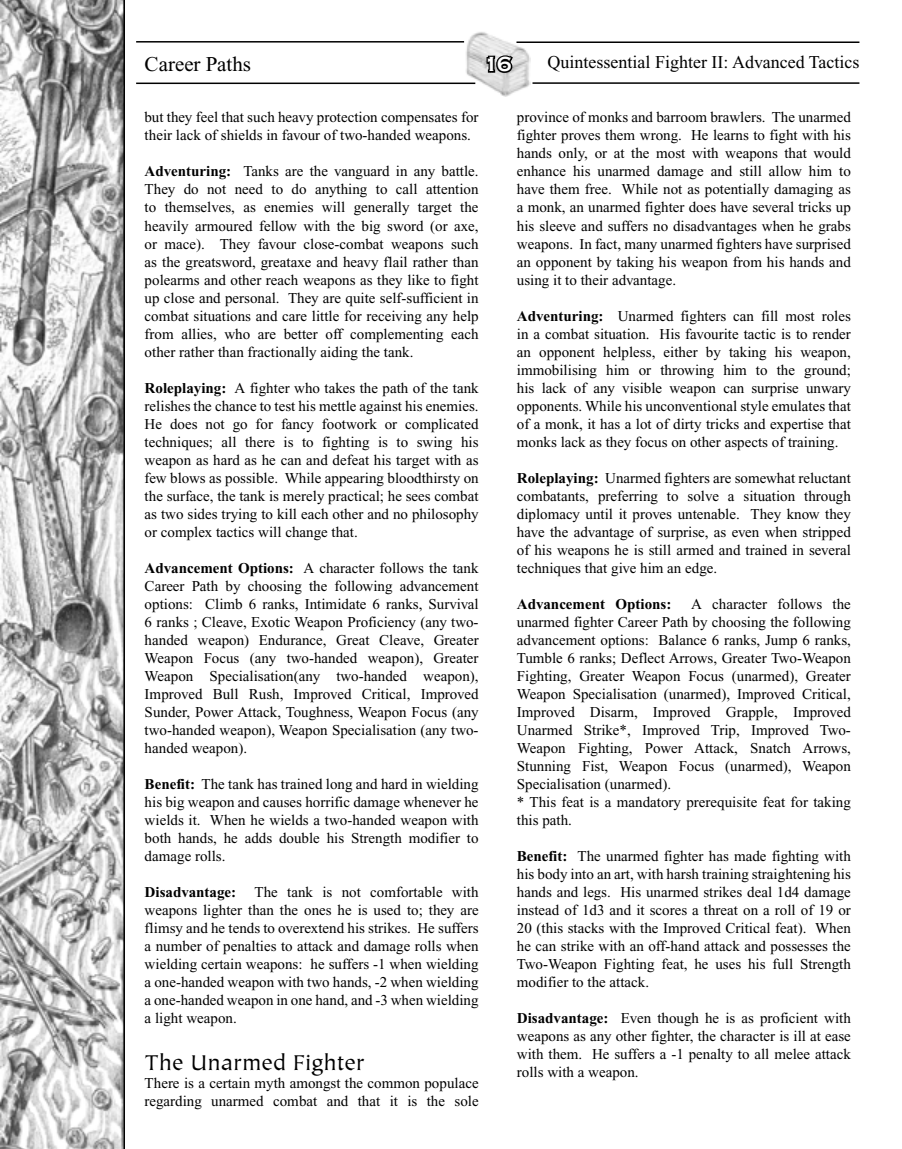
<style>
.page{position:relative;width:902px;height:1149px;background:#fff}
.page>*{position:absolute;margin:0;border:0;box-sizing:border-box;transform-origin:0 0}
.t1{font:24px "Tiepolo";color:#000}
.t2{font:21px "Times New Roman";color:#000}
.t3{font:700 21px "Copperplate Gothic";color:#fff}
.t4{font:18px "Times New Roman";color:#000}
.t5{font:15px/18px "Times New Roman";color:#000;text-align:justify}
.t6{font:700 15px "Times New Roman";color:#000}
.s1{font-weight:700}
</style>
<div class="page">
<img style="left:466px;top:32px;width:64px;height:65px">
<hr style="left:516px;top:41px;width:343px;height:2px;background:#000">
<hr style="left:532px;top:82px;width:327px;height:2px;background:#000">
<svg style="left:484px;top:53px;width:31px;height:22px"></svg>
<hr style="left:136px;top:82px;width:339px;height:2px;background:#000">
<hr style="left:136px;top:41px;width:328px;height:2px;background:#000">
<svg style="left:0;top:0;width:125px;height:1148px"></svg>
<h2 class="t2" style="left:145px;top:52px;width:108px">Career Paths</h2>
<h2 class="t3" style="left:483px;top:53px;width:30px">16</h2>
<p class="t4" style="left:547px;top:52px;width:313px">Quintessential Fighter II: Advanced Tactics</p>
<p class="t5" style="left:145px;top:108px;width:335px">but they feel that such heavy protection compensates for their lack of shields in favour of two-handed weapons.</p>
<p class="t5" style="left:145px;top:162px;width:335px"><span class="s1">Adventuring:</span> Tanks are the vanguard in any battle.<br>They do not need to do anything to call attention to themselves, as enemies will generally target the heavily armoured fellow with the big sword (or axe, or mace). They favour close-combat weapons such as the greatsword, greataxe and heavy flail rather than polearms and other reach weapons as they like to fight up close and personal. They are quite self-sufficient in combat situations and care little for receiving any help from allies, who are better off complementing each other rather than fractionally aiding the tank.</p>
<p class="t5" style="left:145px;top:378px;width:335px"><span class="s1">Roleplaying:</span> A fighter who takes the path of the tank relishes the chance to test his mettle against his enemies.<br>He does not go for fancy footwork or complicated techniques; all there is to fighting is to swing his weapon as hard as he can and defeat his target with as few blows as possible. While appearing bloodthirsty on the surface, the tank is merely practical; he sees combat as two sides trying to kill each other and no philosophy or complex tactics will change that.</p>
<p class="t5" style="left:145px;top:558px;width:335px"><span class="s1">Advancement Options:</span> A character follows the tank Career Path by choosing the following advancement options: Climb 6 ranks, Intimidate 6 ranks, Survival 6 ranks ; Cleave, Exotic Weapon Proficiency (any two&shy;handed weapon) Endurance, Great Cleave, Greater Weapon Focus (any two-handed weapon), Greater Weapon Specialisation(any two-handed weapon), Improved Bull Rush, Improved Critical, Improved Sunder, Power Attack, Toughness, Weapon Focus (any two-handed weapon), Weapon Specialisation (any two&shy;handed weapon).</p>
<p class="t5" style="left:145px;top:774px;width:335px"><span class="s1">Benefit:</span> The tank has trained long and hard in wielding his big weapon and causes horrific damage whenever he wields it. When he wields a two-handed weapon with both hands, he adds double his Strength modifier to damage rolls.</p>
<p class="t5" style="left:145px;top:882px;width:335px"><span class="s1">Disadvantage:</span> The tank is not comfortable with weapons lighter than the ones he is used to; they are flimsy and he tends to overextend his strikes. He suffers a number of penalties to attack and damage rolls when wielding certain weapons: he suffers -1 when wielding a one-handed weapon with two hands, -2 when wielding a one-handed weapon in one hand, and -3 when wielding a light weapon.</p>
<h1 class="t1" style="left:145px;top:1049px;width:222px">The Unarmed Fighter</h1>
<p class="t5" style="left:145px;top:1073px;width:335px">There is a certain myth amongst the common populace regarding unarmed combat and that it is the sole</p>
<p class="t5" style="left:517px;top:108px;width:335px">province of monks and barroom brawlers. The unarmed fighter proves them wrong. He learns to fight with his hands only, or at the most with weapons that would enhance his unarmed damage and still allow him to have them free. While not as potentially damaging as a monk, an unarmed fighter does have several tricks up his sleeve and suffers no disadvantages when he grabs weapons. In fact, many unarmed fighters have surprised an opponent by taking his weapon from his hands and using it to their advantage.</p>
<p class="t5" style="left:517px;top:306px;width:335px"><span class="s1">Adventuring:</span> Unarmed fighters can fill most roles in a combat situation. His favourite tactic is to render an opponent helpless, either by taking his weapon, immobilising him or throwing him to the ground; his lack of any visible weapon can surprise unwary opponents. While his unconventional style emulates that of a monk, it has a lot of dirty tricks and expertise that monks lack as they focus on other aspects of training.</p>
<p class="t5" style="left:517px;top:468px;width:335px"><span class="s1">Roleplaying:</span> Unarmed fighters are somewhat reluctant combatants, preferring to solve a situation through diplomacy until it proves untenable. They know they have the advantage of surprise, as even when stripped of his weapons he is still armed and trained in several techniques that give him an edge.</p>
<p class="t6" style="left:517px;top:595px;width:156px">Advancement Options:</p>
<p class="t5" style="left:517px;top:594px;width:335px;text-align:left;text-indent:174px">A character follows the unarmed fighter Career Path by choosing the following advancement options: Balance 6 ranks, Jump 6 ranks, Tumble 6 ranks; Deflect Arrows, Greater Two-Weapon Fighting, Greater Weapon Focus (unarmed), Greater Weapon Specialisation (unarmed), Improved Critical, Improved Disarm, Improved Grapple, Improved Unarmed Strike*, Improved Trip, Improved Two-Weapon Fighting, Power Attack, Snatch Arrows, Stunning Fist, Weapon Focus (unarmed), Weapon Specialisation (unarmed).<br>* This feat is a mandatory prerequisite feat for taking this path.</p>
<p class="t5" style="left:517px;top:846px;width:335px"><span class="s1">Benefit:</span> The unarmed fighter has made fighting with his body into an art, with harsh training straightening his hands and legs. His unarmed strikes deal 1d4 damage instead of 1d3 and it scores a threat on a roll of 19 or 20 (this stacks with the Improved Critical feat). When he can strike with an off-hand attack and possesses the Two-Weapon Fighting feat, he uses his full Strength modifier to the attack.</p>
<p class="t5" style="left:517px;top:1008px;width:335px"><span class="s1">Disadvantage:</span> Even though he is as proficient with weapons as any other fighter, the character is ill at ease with them. He suffers a -1 penalty to all melee attack rolls with a weapon.</p>
</div>
